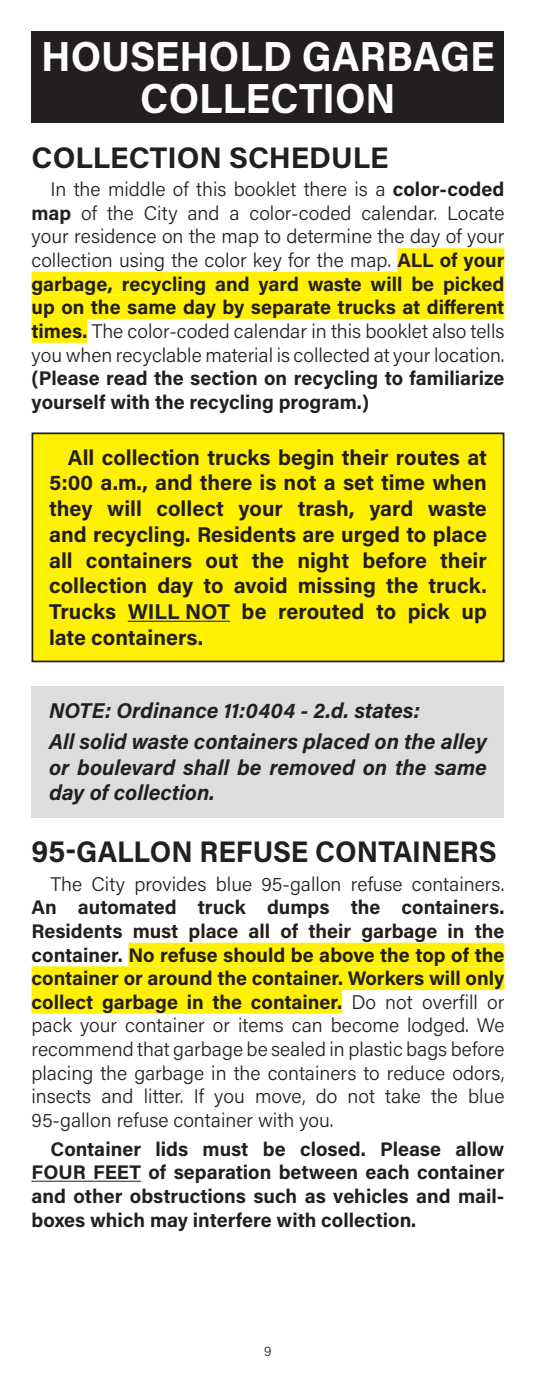
<style>
.page{position:relative;width:536px;height:1386px;background:#fff}
.page>*{position:absolute;margin:0;border:0;box-sizing:border-box;transform-origin:0 0}
.t1{font:700 42px "Acumin Pro";color:#fff;scale:.95 1}
.t2{font:700 29.75px "Acumin Pro";color:#231f20;scale:.95 1}
.t3{font:700 29.75px "Acumin Pro";color:#231f20}
.t4{font:700 21.35px/25.7px "Acumin Pro";color:#231f20;text-align:justify}
.t5{font:italic 700 21.35px/25.7px "Acumin Pro";color:#231f20;text-align:justify}
.t6{font:300 19.6px/23.6px "Acumin Pro";color:#231f20;text-align:justify}
.t7{font:700 19.6px/23.6px "Acumin Pro";color:#231f20;text-align:justify}
.t8{font:300 14px "Acumin Pro";color:#231f20}
.s1{font-weight:700}
</style>
<div class="page">
<div style="left:32px;top:32px;width:472px;height:91px;background:#231f20"></div>
<div style="left:397px;top:248px;width:107px;height:24px;background:#fff101"></div>
<div style="left:32px;top:272px;width:472px;height:24px;background:#fff101"></div>
<div style="left:32px;top:296px;width:472px;height:23px;background:#fff101"></div>
<div style="left:32px;top:319px;width:55px;height:24px;background:#fff101"></div>
<div style="left:128px;top:943px;width:376px;height:23px;background:#fff101"></div>
<div style="left:32px;top:966px;width:472px;height:24px;background:#fff101"></div>
<div style="left:32px;top:990px;width:310px;height:24px;background:#fff101"></div>
<hr style="left:32px;top:1181px;width:109px;height:1px;background:#231f20">
<div style="left:32px;top:433px;width:471px;height:228px;background:#fff101"></div>
<div style="left:32px;top:432px;width:472px;height:230px;border:2px solid #231f20"></div>
<hr style="left:128px;top:621px;width:102px;height:1px;background:#231f20">
<div style="left:32px;top:686px;width:472px;height:132px;background:#dcdddf"></div>
<p class="t1" style="left:41px;top:27px;width:479px">HOUSEHOLD GARBAGE</p>
<p class="t1" style="left:140px;top:69px;width:270px">COLLECTION</p>
<p class="t3" style="left:32px;top:136px;width:358px">COLLECTION SCHEDULE</p>
<p class="t6" style="left:32px;top:177px;width:474px;text-indent:19px">In the middle of this booklet there is a <span class="s1">color-coded map</span> of the City and a color-coded calendar. Locate your residence on the map to determine the day of your collection using the color key for the map. <span class="s1">ALL of your garbage, recycling and yard waste will be picked up on the same day by separate trucks at different times.</span> The color-coded calendar in this booklet also tells you when recyclable material is collected at your location. <span class="s1">(Please read the section on recycling to familiarize yourself with the recycling program.)</span></p>
<p class="t4" style="left:49px;top:443px;width:439px;text-indent:19px">All collection trucks begin their routes at 5:00 a.m., and there is not a set time when they will collect your trash, yard waste and recycling. Residents are urged to place all containers out the night before their collection day to avoid missing the truck.<br>Trucks WILL NOT be rerouted to pick up late containers.</p>
<p class="t5" style="left:49px;top:697px;width:372px">NOTE: Ordinance 11:0404 - 2.d. states:</p>
<p class="t5" style="left:49px;top:728px;width:439px">All solid waste containers placed on the alley or boulevard shall be removed on the same day of collection.</p>
<p class="t2" style="left:32px;top:831px;width:491px">95-GALLON REFUSE CONTAINERS</p>
<p class="t6" style="left:32px;top:871px;width:474px;text-indent:19px">The City provides blue 95-gallon refuse containers.<br><span class="s1">An automated truck dumps the containers.<br>Residents must place all of their garbage in the container. No refuse should be above the top of the container or around the container. Workers will only collect garbage in the container.</span> Do not overfill or pack your container or items can become lodged. We recommend that garbage be sealed in plastic bags before placing the garbage in the containers to reduce odors, insects and litter. If you move, do not take the blue 95-gallon refuse container with you.</p>
<p class="t7" style="left:32px;top:1136px;width:474px;text-indent:19px">Container lids must be closed. Please allow FOUR FEET of separation between each container and other obstructions such as vehicles and mail&shy;boxes which may interfere with collection.</p>
<p class="t8" style="left:264px;top:1342px;width:9px">9</p>
</div>
